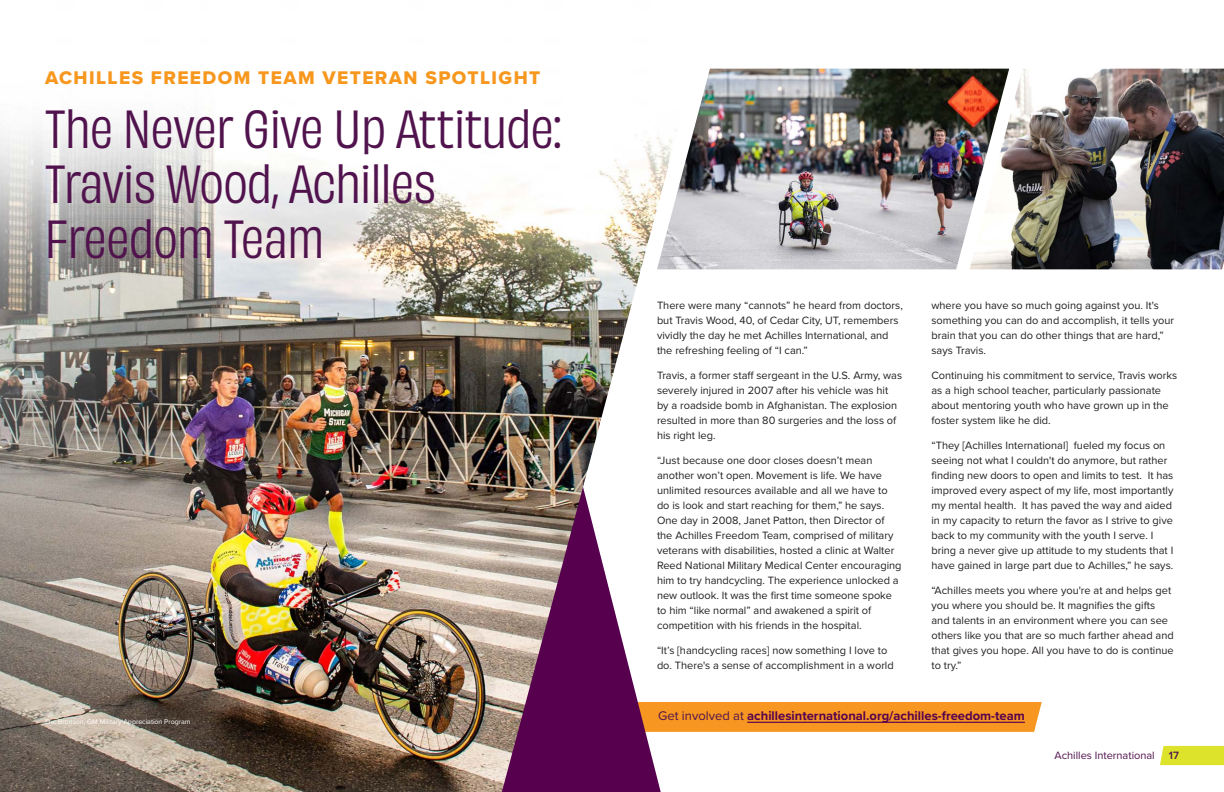
<style>
.page{position:relative;width:1224px;height:792px;background:#fff}
.page>*{position:absolute;margin:0;border:0;box-sizing:border-box;transform-origin:0 0}
.t1{font:50px/55px "Obviously Narw";color:#51134d}
.H5{font:19px "Proxima Nova Extrabld";letter-spacing:.075em;color:#f7971d}
.H6{font:700 13px "Proxima Nova";color:#56004e}
.t2{font:11px/15px "Proxima Nova";color:#231f20}
.t3{font:11px "Proxima Nova";color:#51134d}
.t4{font:600 11px "Proxima Nova";color:#51134d}
.t5{font:7px "Proxima Nova";color:#fff}
.s1{font-weight:400;color:#51134d}
</style>
<div class="page">
<svg style="left:1160px;top:746px;width:64px;height:19px"></svg>
<svg style="left:711px;top:702px;width:331px;height:30px"></svg>
<hr style="left:747px;top:722px;width:278px;height:1px;background:#56004e">
<img style="left:0;top:68px;width:711px;height:724px">
<img style="left:657px;top:69px;width:313px;height:200px">
<img style="left:970px;top:69px;width:254px;height:200px">
<h1 class="H5" style="left:45px;top:63px;width:497px">ACHILLES FREEDOM TEAM VETERAN SPOTLIGHT</h1>
<h2 class="t1" style="left:45px;top:97px;width:518px">The Never Give Up Attitude:<br>Travis Wood, Achilles<br>Freedom Team</h2>
<p class="t5" style="left:45px;top:716px;width:147px">Eric Bronson, GM Military Appreciation Program</p>
<p class="t2" style="left:657px;top:297px;width:247px">There were many “cannots” he heard from doctors, but Travis Wood, 40, of Cedar City, UT, remembers vividly the day he met Achilles International, and the refreshing feeling of “I can.”</p>
<p class="t2" style="left:657px;top:367px;width:247px">Travis, a former staff sergeant in the U.S. Army, was severely injured in 2007 after his vehicle was hit by a roadside bomb in Afghanistan. The explosion resulted in more than 80 surgeries and the loss of his right leg.</p>
<p class="t2" style="left:657px;top:452px;width:246px">“Just because one door closes doesn’t mean another won’t open. Movement is life. We have unlimited resources available and all we have to do is look and start reaching for them,” he says.<br>One day in 2008, Janet Patton, then Director of the Achilles Freedom Team, comprised of military veterans with disabilities, hosted a clinic at Walter Reed National Military Medical Center encouraging him to try handcycling. The experience unlocked a new outlook. It was the first time someone spoke to him “like normal” and awakened a spirit of competition with his friends in the hospital.</p>
<p class="t2" style="left:657px;top:642px;width:238px">“It’s [handcycling races] now something I love to do. There's a sense of accomplishment in a world</p>
<p class="t2" style="left:932px;top:297px;width:244px">where you have so much going against you. It's something you can do and accomplish, it tells your brain that you can do other things that are hard,” says Travis.</p>
<p class="t2" style="left:932px;top:367px;width:247px">Continuing his commitment to service, Travis works as a high school teacher, particularly passionate about mentoring youth who have grown up in the foster system like he did.</p>
<p class="t2" style="left:932px;top:437px;width:243px">“They [Achilles International] fueled my focus on seeing not what I couldn't do anymore, but rather finding new doors to open and limits to test. It has improved every aspect of my life, most importantly my mental health. It has paved the way and aided in my capacity to return the favor as I strive to give back to my community with the youth I serve. I bring a never give up attitude to my students that I have gained in large part due to Achilles,” he says.</p>
<p class="t2" style="left:932px;top:582px;width:244px">“Achilles meets you where you're at and helps get you where you should be. It magnifies the gifts and talents in an environment where you can see others like you that are so much farther ahead and that gives you hope. All you have to do is continue to try.”</p>
<h3 class="H6" style="left:658px;top:706px;width:368px"><span class="s1">Get involved at</span> achillesinternational.org/achilles-freedom-team</h3>
<p class="t3" style="left:1055px;top:747px;width:102px">Achilles International</p>
<p class="t4" style="left:1169px;top:747px;width:12px">17</p>
</div>
